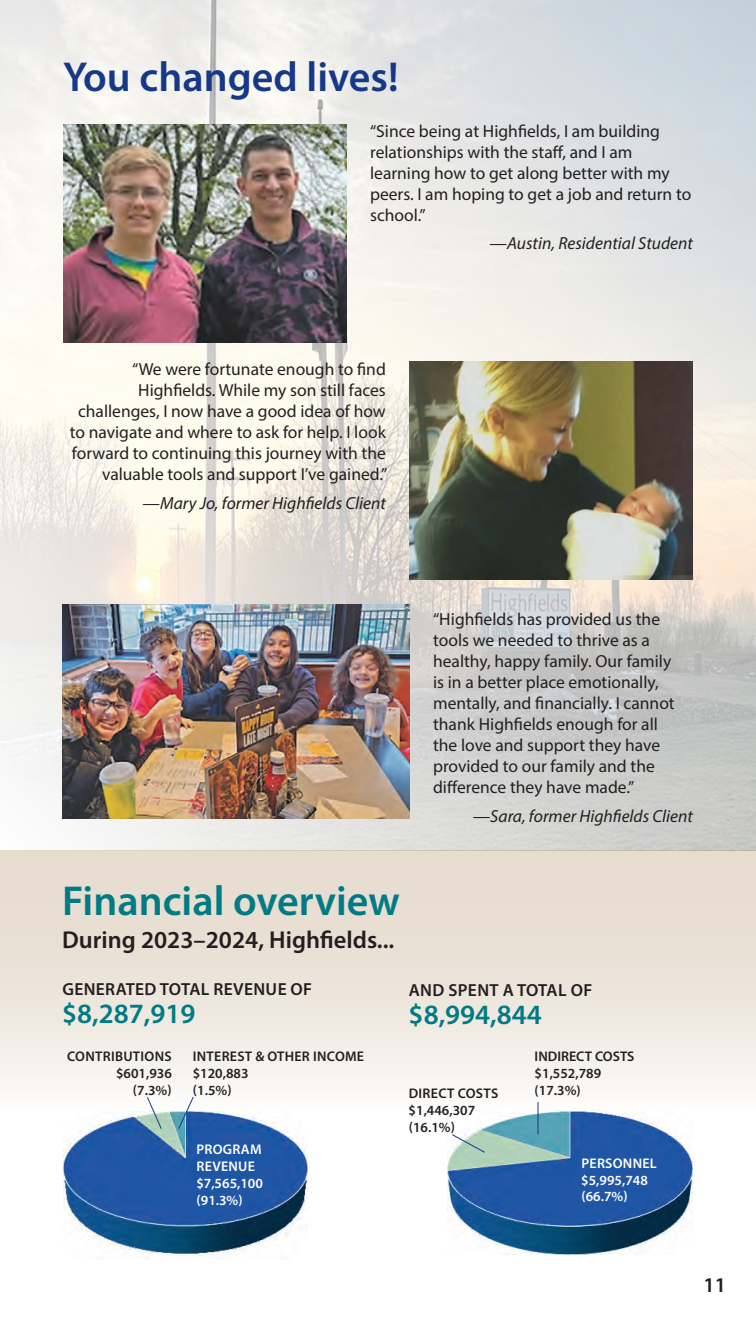
<style>
.page{position:relative;width:756px;height:1323px;background:#fff}
.page>*{position:absolute;margin:0;border:0;box-sizing:border-box;transform-origin:0 0}
.t1{font:600 42px "Myriad Pro";color:#007b85}
.t2{font:600 42px "Myriad Pro";color:#153889}
.t3{font:600 28px "Myriad Pro";color:#007b85}
.t4{font:600 24.5px "Myriad Pro";color:#231f20}
.t5{font:600 21px "Myriad Pro";color:#231f20}
.t6{font:17.5px/21px "Myriad Pro";color:#231f20}
.t7{font:italic 17.5px "Myriad Pro";color:#231f20}
.t8{font:600 17.5px "Myriad Pro";letter-spacing:.02em;color:#231f20}
.t9{font:600 14px/16.8px "Myriad Pro";letter-spacing:.015em;color:#231f20}
.t10{font:600 14px/16.8px "Myriad Pro";letter-spacing:.02em;color:#fff}
</style>
<div class="page">
<div style="left:0;top:850px;width:756px;height:262px;background:linear-gradient(to bottom,#e2d7c7,#f9f7f4)"></div>
<img style="left:0;top:0;width:756px;height:851px">
<img style="left:63px;top:605px;width:347px;height:214px">
<img style="left:410px;top:362px;width:283px;height:218px">
<img style="left:63px;top:125px;width:283px;height:217px">
<img style="left:63px;top:1111px;width:244px;height:145px">
<img style="left:448px;top:1110px;width:244px;height:145px">
<svg style="left:146px;top:1096px;width:16px;height:34px"></svg>
<svg style="left:177px;top:1096px;width:17px;height:34px"></svg>
<svg style="left:451px;top:1134px;width:35px;height:20px"></svg>
<hr style="left:538px;top:1102px;width:1px;height:32px;background:#153889">
<p class="t2" style="left:63px;top:50px;width:337px">You changed lives!</p>
<p class="t6" style="left:370px;top:120px;width:323px">“Since being at Highfields, I am building relationships with the staff, and I am learning how to get along better with my peers. I am hoping to get a job and return to school.”</p>
<p class="t7" style="left:490px;top:233px;width:205px">—Austin, Residential Student</p>
<p class="t6" style="left:70px;top:359px;width:319px;text-align:right">“We were fortunate enough to find Highfields. While my son still faces challenges, I now have a good idea of how to navigate and where to ask for help. I look forward to continuing this journey with the valuable tools and support I’ve gained.”</p>
<p class="t7" style="left:143px;top:493px;width:245px">—Mary Jo, former Highfields Client</p>
<p class="t6" style="left:433px;top:608px;width:243px">“Highfields has provided us the tools we needed to thrive as a healthy, happy family. Our family is in a better place emotionally, mentally, and financially. I cannot thank Highfields enough for all the love and support they have provided to our family and the difference they have made.”</p>
<p class="t7" style="left:473px;top:805px;width:222px">—Sara, former Highfields Client</p>
<p class="t1" style="left:62px;top:874px;width:339px">Financial overview</p>
<p class="t4" style="left:62px;top:924px;width:334px">During 2023–2024, Highfields...</p>
<p class="t8" style="left:62px;top:978px;width:251px">GENERATED TOTAL REVENUE OF</p>
<p class="t3" style="left:62px;top:996px;width:135px">$8,287,919</p>
<p class="t9" style="left:193px;top:1048px;width:173px">INTEREST &amp; OTHER INCOME $120,883</p>
<p class="t9" style="left:193px;top:1081px;width:40px">(1.5%)</p>
<p class="t9" style="left:67px;top:1048px;width:106px;text-align:right">CONTRIBUTIONS $601,936</p>
<p class="t9" style="left:133px;top:1081px;width:40px">(7.3%)</p>
<p class="t10" style="left:196px;top:1141px;width:67px">PROGRAM</p>
<p class="t10" style="left:196px;top:1157px;width:68px">REVENUE $7,565,100</p>
<p class="t10" style="left:196px;top:1191px;width:48px">(91.3%)</p>
<p class="t8" style="left:409px;top:979px;width:185px">AND SPENT A TOTAL OF</p>
<p class="t3" style="left:409px;top:997px;width:135px">$8,994,844</p>
<p class="t9" style="left:535px;top:1048px;width:101px">INDIRECT COSTS $1,552,789</p>
<p class="t9" style="left:409px;top:1085px;width:91px">DIRECT COSTS</p>
<p class="t9" style="left:535px;top:1081px;width:48px">(17.3%)</p>
<p class="t9" style="left:409px;top:1102px;width:68px">$1,446,307</p>
<p class="t9" style="left:409px;top:1118px;width:48px">(16.1%)</p>
<p class="t10" style="left:581px;top:1154px;width:77px">PERSONNEL $5,995,748</p>
<p class="t10" style="left:581px;top:1188px;width:48px">(66.7%)</p>
<p class="t5" style="left:704px;top:1271px;width:24px">11</p>
</div>
